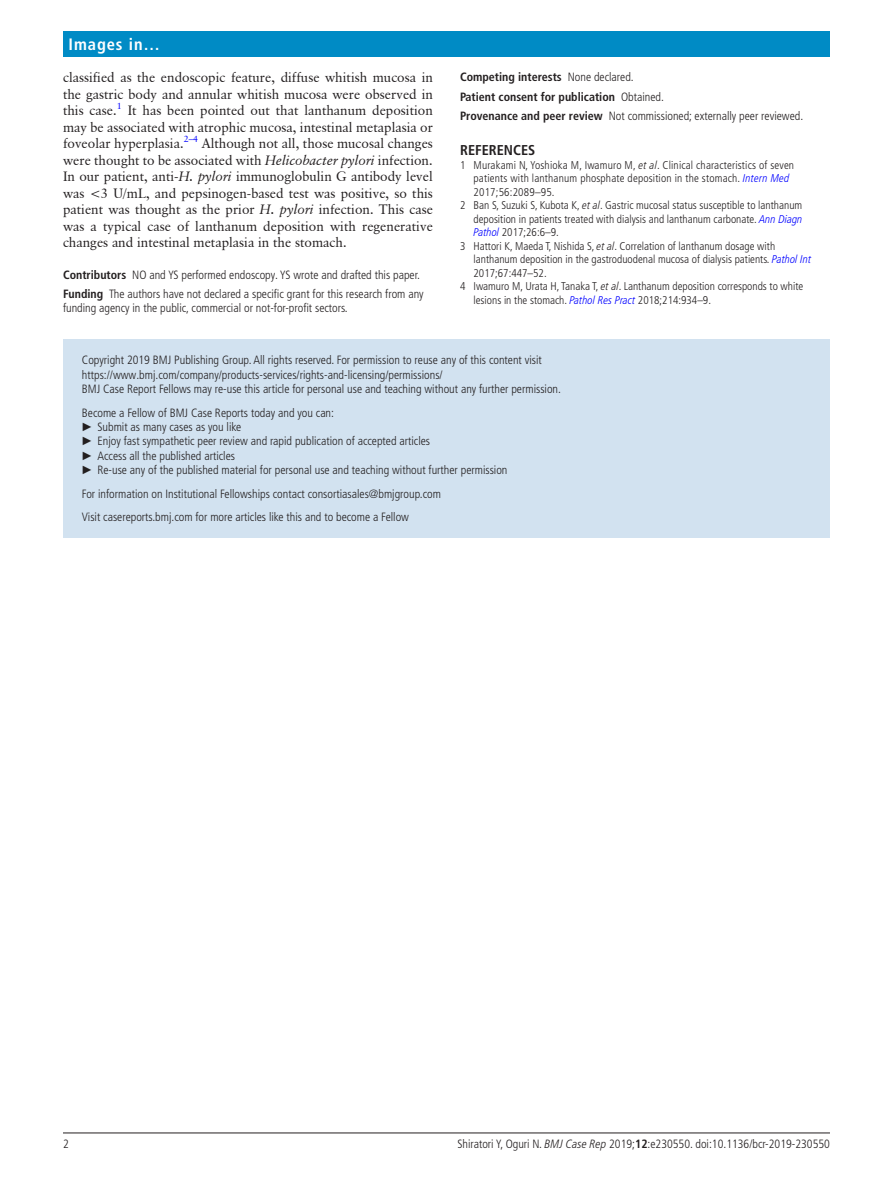
<style>
.page{position:relative;width:893px;height:1191px;background:#fff}
.page>*{position:absolute;margin:0;border:0;box-sizing:border-box;transform-origin:0 0}
.t1{font:700 condensed 16.5px "Frutiger LT Pro";letter-spacing:.055em;color:#fff}
.t2{font:700 condensed 14.25px "Frutiger LT Std";color:#231f20}
.t3{font:13.5px/16.5px "Classical Garamond BT";color:#231f20;text-align:justify}
.t4{font:300 condensed 12px/14.4px "Frutiger LT Pro";color:#231f20}
.t5{font:700 condensed 12px/19.5px "Frutiger LT Pro";color:#231f20}
.t6{font:300 condensed 11.25px "Frutiger LT Pro";color:#231f20}
.s1{font-style:italic}
.s2{font-weight:700}
.s3{font-weight:300}
.s4{font-style:italic;color:#00f}
.s5{font-family:"Arial";font-weight:400;font-stretch:normal}
</style>
<div class="page">
<hr style="left:63px;top:1132px;width:767px;height:1px;background:#231f20">
<div style="left:63px;top:31px;width:767px;height:25px;background:#008bc5"></div>
<div style="left:63px;top:339px;width:767px;height:198px;background:#d2e2f0"></div>
<h1 class="t1" style="left:69px;top:34px;width:93px">Images in…</h1>
<p class="t3" style="left:63px;top:69px;width:371px">classified as the endoscopic feature, diffuse whitish mucosa in the gastric body and annular whitish mucosa were observed in this case.<sup>1</sup> It has been pointed out that lanthanum deposition may be associated with atrophic mucosa, intestinal metaplasia or foveolar hyperplasia.<sup>2–4</sup> Although not all, those mucosal changes were thought to be associated with <span class="s1">Helicobacter pylori</span> infection.<br>In our patient, anti-<span class="s1">H. pylori</span> immunoglobulin G antibody level was &lt;3 U/mL, and pepsinogen-based test was positive, so this patient was thought as the prior <span class="s1">H. pylori</span> infection. This case was a typical case of lanthanum deposition with regenerative changes and intestinal metaplasia in the stomach.</p>
<p class="t4" style="left:63px;top:265px;width:362px;line-height:19.5px"><span class="s2">Contributors</span> NO and YS performed endoscopy. YS wrote and drafted this paper.<br><span class="s2">Funding</span> The authors have not declared a specific grant for this research from any</p>
<p class="t4" style="left:63px;top:301px;width:286px">funding agency in the public, commercial or not-for-profit sectors.</p>
<p class="t5" style="left:460px;top:67px;width:345px">Competing interests <span class="s3">None declared.<br></span>Patient consent for publication <span class="s3">Obtained.<br></span>Provenance and peer review <span class="s3">Not commissioned; externally peer reviewed.</span></p>
<p class="t2" style="left:460px;top:142px;width:77px">REFERENCES</p>
<p class="t6" style="left:460px;top:158px;width:336px">1 Murakami N, Yoshioka M, Iwamuro M, <span class="s1">et al</span>. Clinical characteristics of seven</p>
<p class="t6" style="left:474px;top:172px;width:317px">patients with lanthanum phosphate deposition in the stomach. <span class="s4">Intern Med</span></p>
<p class="t6" style="left:474px;top:185px;width:83px">2017;56:2089–95.</p>
<p class="t6" style="left:460px;top:199px;width:344px">2 Ban S, Suzuki S, Kubota K, <span class="s1">et al</span>. Gastric mucosal status susceptible to lanthanum</p>
<p class="t6" style="left:474px;top:212px;width:330px">deposition in patients treated with dialysis and lanthanum carbonate. <span class="s4">Ann Diagn</span></p>
<p class="t6" style="left:474px;top:226px;width:87px"><span class="s4">Pathol</span> 2017;26:6–9.</p>
<p class="t6" style="left:460px;top:239px;width:317px">3 Hattori K, Maeda T, Nishida S, <span class="s1">et al</span>. Correlation of lanthanum dosage with</p>
<p class="t6" style="left:474px;top:253px;width:339px">lanthanum deposition in the gastroduodenal mucosa of dialysis patients. <span class="s4">Pathol Int</span></p>
<p class="t6" style="left:474px;top:266px;width:75px">2017;67:447–52.</p>
<p class="t6" style="left:460px;top:280px;width:345px">4 Iwamuro M, Urata H, Tanaka T, <span class="s1">et al</span>. Lanthanum deposition corresponds to white</p>
<p class="t6" style="left:474px;top:293px;width:239px">lesions in the stomach. <span class="s4">Pathol Res Pract</span> 2018;214:934–9.</p>
<p class="t4" style="left:82px;top:353px;width:481px">Copyright 2019 BMJ Publishing Group. All rights reserved. For permission to reuse any of this content visit https://www.bmj.com/company/products-services/rights-and-licensing/permissions/<br>BMJ Case Report Fellows may re-use this article for personal use and teaching without any further permission.</p>
<p class="t4" style="left:81px;top:405px;width:428px">Become a Fellow of BMJ Case Reports today and you can:<br><span class="s5">►</span> Submit as many cases as you like<br><span class="s5">►</span> Enjoy fast sympathetic peer review and rapid publication of accepted articles<br><span class="s5">►</span> Access all the published articles<br><span class="s5">►</span> Re-use any of the published material for personal use and teaching without further permission</p>
<p class="t4" style="left:82px;top:482px;width:361px;line-height:23.4px">For information on Institutional Fellowships contact consortiasales@bmjgroup.com<br>Visit casereports.bmj.com for more articles like this and to become a Fellow</p>
<p class="t4" style="left:63px;top:1136px;width:7px">2</p>
<p class="t4" style="left:457px;top:1136px;width:374px">Shiratori Y, Oguri N. <span class="s1">BMJ Case Rep</span> 2019;<span class="s2">12</span>:e230550. doi:10.1136/bcr-2019-230550</p>
</div>
